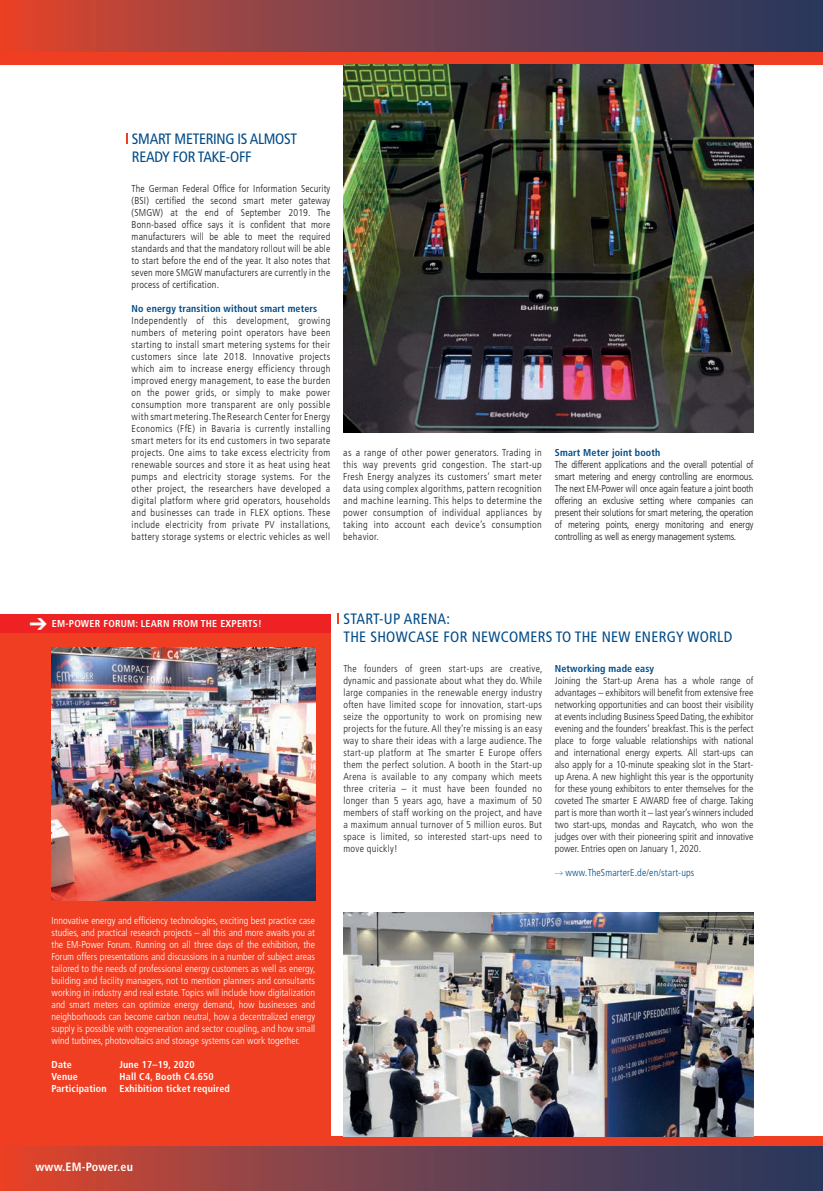
<style>
.page{position:relative;width:823px;height:1191px;background:#fff}
.page>*{position:absolute;margin:0;border:0;box-sizing:border-box;transform-origin:0 0}
.t1{font:condensed 15px/18px "Frutiger";letter-spacing:.02em;color:#004b87}
.t2{font:condensed 15px/18px "Frutiger";letter-spacing:-.02em;color:#004b87}
.t3{font:700 condensed 12px "Frutiger LT Com";letter-spacing:.02em;color:#fff}
.t4{font:300 condensed 10px/12px "Frutiger LT Com";letter-spacing:.015em;color:#231f20;text-align:justify}
.t5{font:300 condensed 10px/12px "Frutiger";letter-spacing:.015em;color:#231f20;text-align:justify}
.t6{font:300 condensed 10px/12px "Frutiger";color:#fff;text-align:justify}
.t7{font:700 condensed 10px "Frutiger";letter-spacing:.015em;color:#fff}
.t8{font:700 condensed 10px "Frutiger LT Com";letter-spacing:.015em;color:#004b87}
.t9{font:700 condensed 10px "Frutiger LT Com";letter-spacing:.025em;color:#fff}
.t10{font:300 condensed 10px "Frutiger";letter-spacing:.015em;color:#004b87}
.t11{font:700 condensed 10px "Frutiger";letter-spacing:.015em;color:#004b87}
</style>
<div class="page">
<svg style="left:0;top:0;width:822px;height:52px;background:#77404b"></svg>
<div style="left:0;top:52px;width:822px;height:12px;background:#ef3e22"></div>
<svg style="left:0;top:1145px;width:822px;height:46px;background:#7a404a"></svg>
<div style="left:0;top:1136px;width:822px;height:9px;background:#ef3e22"></div>
<svg style="left:126px;top:133px;width:2px;height:11px"></svg>
<svg style="left:554px;top:871px;width:8px;height:4px"></svg>
<svg style="left:337px;top:613px;width:2px;height:11px"></svg>
<img style="left:343px;top:64px;width:410px;height:368px">
<div style="left:0;top:613px;width:330px;height:523px;background:#ef3e22"></div>
<img style="left:52px;top:648px;width:263px;height:252px">
<div style="left:0;top:613px;width:330px;height:19px;background:#ee2123"></div>
<img style="left:343px;top:912px;width:410px;height:224px">
<h1 class="t2" style="left:132px;top:130px;width:167px">SMART METERING IS ALMOST<br>READY FOR TAKE-OFF</h1>
<p class="t4" style="left:132px;top:183px;width:200px">The German Federal Office for Information Security (BSI) certified the second smart meter gateway (SMGW) at the end of September 2019. The Bonn-based office says it is confident that more manufacturers will be able to meet the required standards and that the mandatory rollout will be able to start before the end of the year. It also notes that seven more SMGW manufacturers are currently in the process of certification.</p>
<p class="t8" style="left:132px;top:303px;width:187px">No energy transition without smart meters</p>
<p class="t4" style="left:132px;top:315px;width:200px">Independently of this development, growing numbers of metering point operators have been starting to install smart metering systems for their customers since late 2018. Innovative projects which aim to increase energy efficiency through improved energy management, to ease the burden on the power grids, or simply to make power consumption more transparent are only possible with smart metering. The Research Center for Energy Economics (FfE) in Bavaria is currently installing smart meters for its end customers in two separate projects. One aims to take excess electricity from renewable sources and store it as heat using heat pumps and electricity storage systems. For the other project, the researchers have developed a digital platform where grid operators, households and businesses can trade in FLEX options. These include electricity from private PV installations, battery storage systems or electric vehicles as well</p>
<p class="t4" style="left:343px;top:447px;width:200px">as a range of other power generators. Trading in this way prevents grid congestion. The start-up Fresh Energy analyzes its customers’ smart meter data using complex algorithms, pattern recognition and machine learning. This helps to determine the power consumption of individual appliances by taking into account each device’s consumption behavior.</p>
<p class="t8" style="left:554px;top:447px;width:107px">Smart Meter joint booth</p>
<p class="t4" style="left:554px;top:459px;width:200px">The different applications and the overall potential of smart metering and energy controlling are enormous.<br>The next EM-Power will once again feature a joint booth offering an exclusive setting where companies can present their solutions for smart metering, the operation of metering points, energy monitoring and energy controlling as well as energy management systems.</p>
<p class="t9" style="left:29px;top:617px;width:234px">➔ EM-POWER FORUM: LEARN FROM THE EXPERTS!</p>
<p class="t6" style="left:52px;top:915px;width:265px">Innovative energy and efficiency technologies, exciting best practice case studies, and practical research projects – all this and more awaits you at the EM-Power Forum. Running on all three days of the exhibition, the Forum offers presentations and discussions in a number of subject areas tailored to the needs of professional energy customers as well as energy, building and facility managers, not to mention planners and consultants working in industry and real estate. Topics will include how digitalization and smart meters can optimize energy demand, how businesses and neighborhoods can become carbon neutral, how a decentralized energy supply is possible with cogeneration and sector coupling, and how small wind turbines, photovoltaics and storage systems can work together.</p>
<p class="t7" style="left:52px;top:1059px;width:22px">Date</p>
<p class="t7" style="left:120px;top:1059px;width:77px">June 17–19, 2020</p>
<p class="t7" style="left:52px;top:1071px;width:28px">Venue</p>
<p class="t7" style="left:120px;top:1071px;width:96px">Hall C4, Booth C4.650</p>
<p class="t7" style="left:52px;top:1083px;width:56px">Participation</p>
<p class="t7" style="left:120px;top:1083px;width:112px">Exhibition ticket required</p>
<p class="t3" style="left:35px;top:1159px;width:99px">www.EM-Power.eu</p>
<h1 class="t1" style="left:343px;top:610px;width:390px">START-UP ARENA:<br>THE SHOWCASE FOR NEWCOMERS TO THE NEW ENERGY WORLD</h1>
<p class="t5" style="left:343px;top:663px;width:200px">The founders of green start-ups are creative, dynamic and passionate about what they do. While large companies in the renewable energy industry often have limited scope for innovation, start-ups seize the opportunity to work on promising new projects for the future. All they’re missing is an easy way to share their ideas with a large audience. The start-up platform at The smarter E Europe offers them the perfect solution. A booth in the Start-up Arena is available to any company which meets three criteria – it must have been founded no longer than 5 years ago, have a maximum of 50 members of staff working on the project, and have a maximum annual turnover of 5 million euros. But space is limited, so interested start-ups need to move quickly!</p>
<p class="t11" style="left:554px;top:663px;width:101px">Networking made easy</p>
<p class="t5" style="left:554px;top:675px;width:200px">Joining the Start-up Arena has a whole range of advantages – exhibitors will benefit from extensive free networking opportunities and can boost their visibility at events including Business Speed Dating, the exhibitor evening and the founders’ breakfast. This is the perfect place to forge valuable relationships with national and international energy experts. All start-ups can also apply for a 10-minute speaking slot in the Start&shy;up Arena. A new highlight this year is the opportunity for these young exhibitors to enter themselves for the coveted The smarter E AWARD free of charge. Taking part is more than worth it – last year’s winners included two start-ups, mondas and Raycatch, who won the judges over with their pioneering spirit and innovative power. Entries open on January 1, 2020.</p>
<p class="t10" style="left:565px;top:867px;width:130px">www.TheSmarterE.de/en/start-ups</p>
</div>
